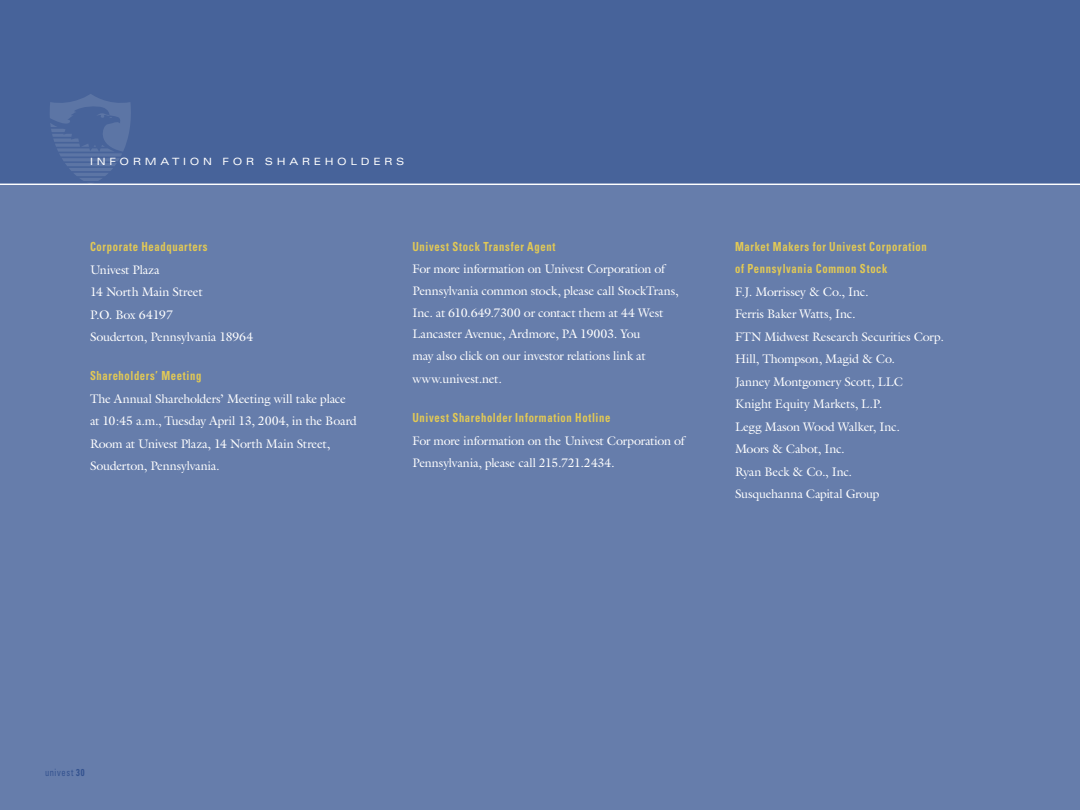
<style>
.page{position:relative;width:1080px;height:810px;background:#667dab}
.page>*{position:absolute;margin:0;border:0;box-sizing:border-box;transform-origin:0 0}
.t1{font:12.5px/22.5px "Galliard";letter-spacing:-.02em;color:#fff}
.t2{font:700 condensed 12.5px/22.5px "Univers";letter-spacing:.06em;color:#e2c955;scale:.85 1}
.t3{font:expanded 10px "Univers";letter-spacing:.365em;color:#fff}
.t4{font:condensed 10px "Univers";letter-spacing:.07em;color:#33528f;scale:.85 1}
.s1{font-weight:700}
</style>
<div class="page">
<div style="left:0;top:0;width:1080px;height:185px;background:#47639a"></div>
<svg style="left:50px;top:94px;width:82px;height:90px"></svg>
<hr style="left:0;top:184px;width:1080px;height:1px;background:#fff">
<p class="t3" style="left:90px;top:156px;width:85px">OFFICERS</p>
<p class="t3" style="left:90px;top:156px;width:316px">INFORMATION FOR SHAREHOLDERS</p>
<p class="t2" style="left:90px;top:235px;width:140px">Corporate Headquarters</p>
<p class="t1" style="left:90px;top:258px;width:165px">Univest Plaza<br>14 North Main Street<br>P.O. Box 64197<br>Souderton, Pennsylvania 18964</p>
<p class="t2" style="left:90px;top:365px;width:133px">Shareholders’ Meeting</p>
<p class="t1" style="left:90px;top:387px;width:268px">The Annual Shareholders’ Meeting will take place at 10:45 a.m., Tuesday April 13, 2004, in the Board Room at Univest Plaza, 14 North Main Street, Souderton, Pennsylvania.</p>
<p class="t2" style="left:413px;top:235px;width:170px">Univest Stock Transfer Agent</p>
<p class="t1" style="left:413px;top:257px;width:268px;line-height:22px">For more information on Univest Corporation of Pennsylvania common stock, please call StockTrans, Inc. at 610.649.7300 or contact them at 44 West Lancaster Avenue, Ardmore, PA 19003. You<br>may also click on our investor relations link at www.univest.net.</p>
<p class="t2" style="left:413px;top:406px;width:234px">Univest Shareholder Information Hotline</p>
<p class="t1" style="left:413px;top:429px;width:274px">For more information on the Univest Corporation of<br>Pennsylvania, please call 215.721.2434.</p>
<p class="t2" style="left:735px;top:235px;width:227px">Market Makers for Univest Corporation of Pennsylvania Common Stock</p>
<p class="t1" style="left:735px;top:280px;width:210px">F.J. Morrissey &amp; Co., Inc.<br>Ferris Baker Watts, Inc.<br>FTN Midwest Research Securities Corp.<br>Hill, Thompson, Magid &amp; Co.<br>Janney Montgomery Scott, LLC<br>Knight Equity Markets, L.P.<br>Legg Mason Wood Walker, Inc.<br>Moors &amp; Cabot, Inc.<br>Ryan Beck &amp; Co., Inc.<br>Susquehanna Capital Group</p>
<p class="t4" style="left:45px;top:766px;width:48px">univest <span class="s1">30</span></p>
</div>
